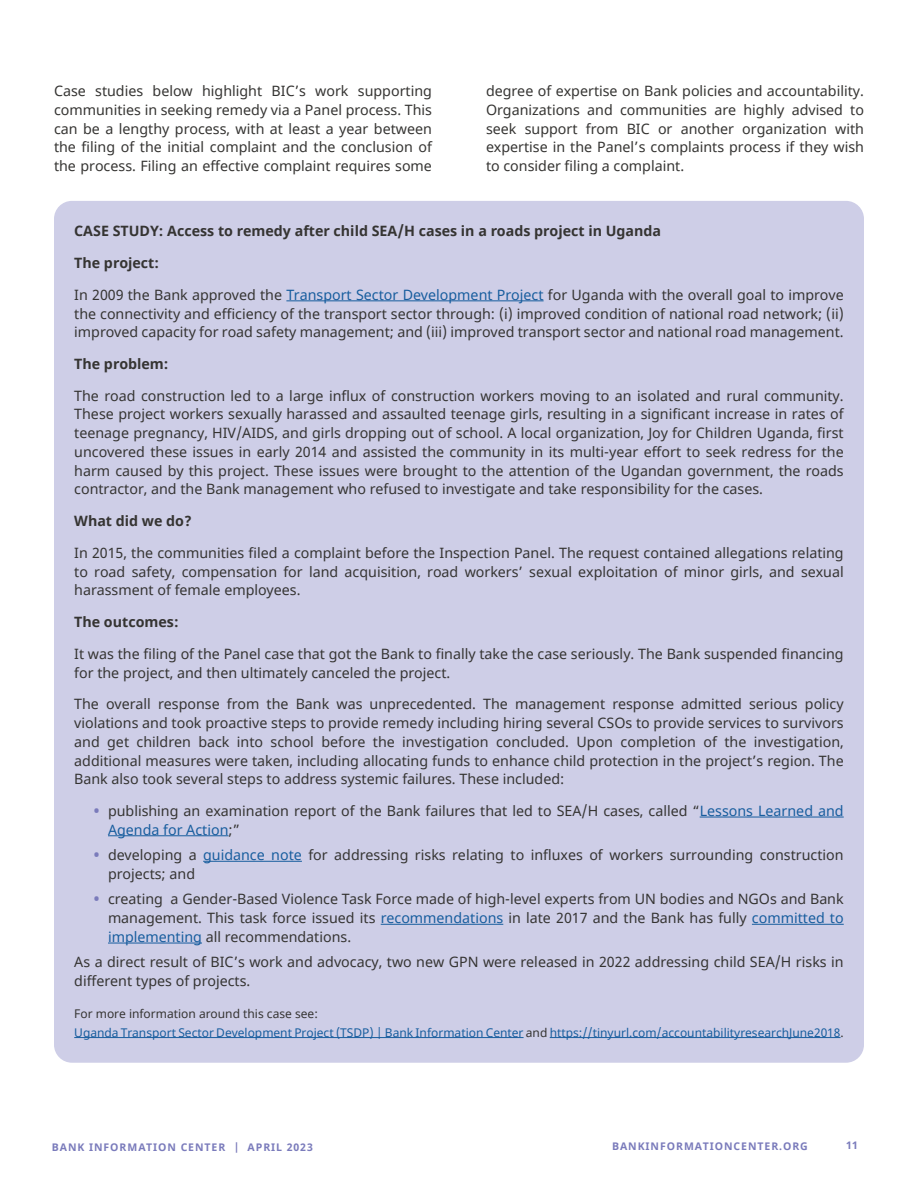
<style>
.page{position:relative;width:918px;height:1188px;background:#fff}
.page>*{position:absolute;margin:0;border:0;box-sizing:border-box;transform-origin:0 0}
.body_text{font:14.25px/18.8px "Noto Sans";color:#353432;text-align:justify}
.body_text-2{font:700 14.25px "Noto Sans";color:#353432}
.body_text-3{font:12px "Noto Sans";color:#175d9e}
.body_text-4{font:12px "Noto Sans";color:#353432}
.t1{font:700 10.5px "Noto Sans";letter-spacing:.09em;color:#7a7bbb}
.s1{color:#175d9e}
.s2{font-weight:700;font-size:15px;color:#7a7bbb}
.s3{color:#353432}
</style>
<div class="page">
<div style="left:54px;top:201px;width:810px;height:862px;background:#cecee7;border-radius:18px"></div>
<hr style="left:286px;top:300px;width:258px;height:1px;background:#175d9e">
<hr style="left:700px;top:817px;width:144px;height:1px;background:#175d9e">
<hr style="left:108px;top:835px;width:120px;height:1px;background:#175d9e">
<hr style="left:203px;top:861px;width:99px;height:1px;background:#175d9e">
<hr style="left:381px;top:924px;width:122px;height:1px;background:#175d9e">
<hr style="left:752px;top:924px;width:92px;height:1px;background:#175d9e">
<hr style="left:108px;top:943px;width:94px;height:1px;background:#175d9e">
<hr style="left:74px;top:1037px;width:450px;height:1px;background:#175d9e">
<hr style="left:550px;top:1037px;width:291px;height:1px;background:#175d9e">
<p class="body_text" style="left:54px;top:82px;width:379px">Case studies below highlight BIC’s work supporting communities in seeking remedy via a Panel process. This can be a lengthy process, with at least a year between the filing of the initial complaint and the conclusion of the process. Filing an effective complaint requires some</p>
<p class="body_text" style="left:486px;top:82px;width:380px;text-align:left">degree of expertise on Bank policies and accountability.<br>Organizations and communities are highly advised to seek support from BIC or another organization with expertise in the Panel’s complaints process if they wish to consider filing a complaint.</p>
<p class="body_text-2" style="left:74px;top:221px;width:588px">CASE STUDY: Access to remedy after child SEA/H cases in a roads project in Uganda</p>
<p class="body_text-2" style="left:74px;top:253px;width:86px">The project:</p>
<p class="body_text" style="left:74px;top:286px;width:771px">In 2009 the Bank approved the <span class="s1">Transport Sector Development Project</span> for Uganda with the overall goal to improve the connectivity and efficiency of the transport sector through: (i) improved condition of national road network; (ii) improved capacity for road safety management; and (iii) improved transport sector and national road management.</p>
<p class="body_text-2" style="left:74px;top:354px;width:96px">The problem:</p>
<p class="body_text" style="left:74px;top:387px;width:771px">The road construction led to a large influx of construction workers moving to an isolated and rural community.<br>These project workers sexually harassed and assaulted teenage girls, resulting in a significant increase in rates of teenage pregnancy, HIV/AIDS, and girls dropping out of school. A local organization, Joy for Children Uganda, first uncovered these issues in early 2014 and assisted the community in its multi-year effort to seek redress for the harm caused by this project. These issues were brought to the attention of the Ugandan government, the roads contractor, and the Bank management who refused to investigate and take responsibility for the cases.</p>
<p class="body_text-2" style="left:74px;top:511px;width:119px">What did we do?</p>
<p class="body_text" style="left:74px;top:544px;width:771px">In 2015, the communities filed a complaint before the Inspection Panel. The request contained allegations relating to road safety, compensation for land acquisition, road workers’ sexual exploitation of minor girls, and sexual harassment of female employees.</p>
<p class="body_text-2" style="left:74px;top:612px;width:106px">The outcomes:</p>
<p class="body_text" style="left:74px;top:645px;width:771px">It was the filing of the Panel case that got the Bank to finally take the case seriously. The Bank suspended financing for the project, and then ultimately canceled the project.</p>
<p class="body_text" style="left:74px;top:695px;width:771px">The overall response from the Bank was unprecedented. The management response admitted serious policy violations and took proactive steps to provide remedy including hiring several CSOs to provide services to survivors and get children back into school before the investigation concluded. Upon completion of the investigation, additional measures were taken, including allocating funds to enhance child protection in the project’s region. The Bank also took several steps to address systemic failures. These included:</p>
<p class="body_text" style="left:108px;top:802px;width:737px;text-indent:-14px"><span class="s2">•</span> publishing an examination report of the Bank failures that led to SEA/H cases, called “<span class="s1">Lessons Learned and<br>Agenda for Action</span>;”</p>
<p class="body_text" style="left:108px;top:846px;width:737px;text-indent:-14px"><span class="s2">•</span> developing a <span class="s1">guidance note</span> for addressing risks relating to influxes of workers surrounding construction projects; and</p>
<p class="body_text" style="left:108px;top:890px;width:737px;text-indent:-14px"><span class="s2">•</span> creating a Gender-Based Violence Task Force made of high-level experts from UN bodies and NGOs and Bank management. This task force issued its <span class="s1">recommendations</span> in late 2017 and the Bank has fully <span class="s1">committed to implementing</span> all recommendations.</p>
<p class="body_text" style="left:74px;top:953px;width:771px">As a direct result of BIC’s work and advocacy, two new GPN were released in 2022 addressing child SEA/H risks in different types of projects.</p>
<p class="body_text-4" style="left:74px;top:1005px;width:245px">For more information around this case see:</p>
<p class="body_text-3" style="left:74px;top:1024px;width:769px">Uganda Transport Sector Development Project (TSDP) | Bank Information Center <span class="s3">and</span> https://tinyurl.com/accountabilityresearchJune2018<span class="s3">.</span></p>
<p class="t1" style="left:52px;top:1139px;width:262px">BANK INFORMATION CENTER | APRIL 2023</p>
<p class="t1" style="left:612px;top:1139px;width:197px">BANKINFORMATIONCENTER.ORG</p>
<p class="t1" style="left:846px;top:1138px;width:13px">11</p>
</div>
